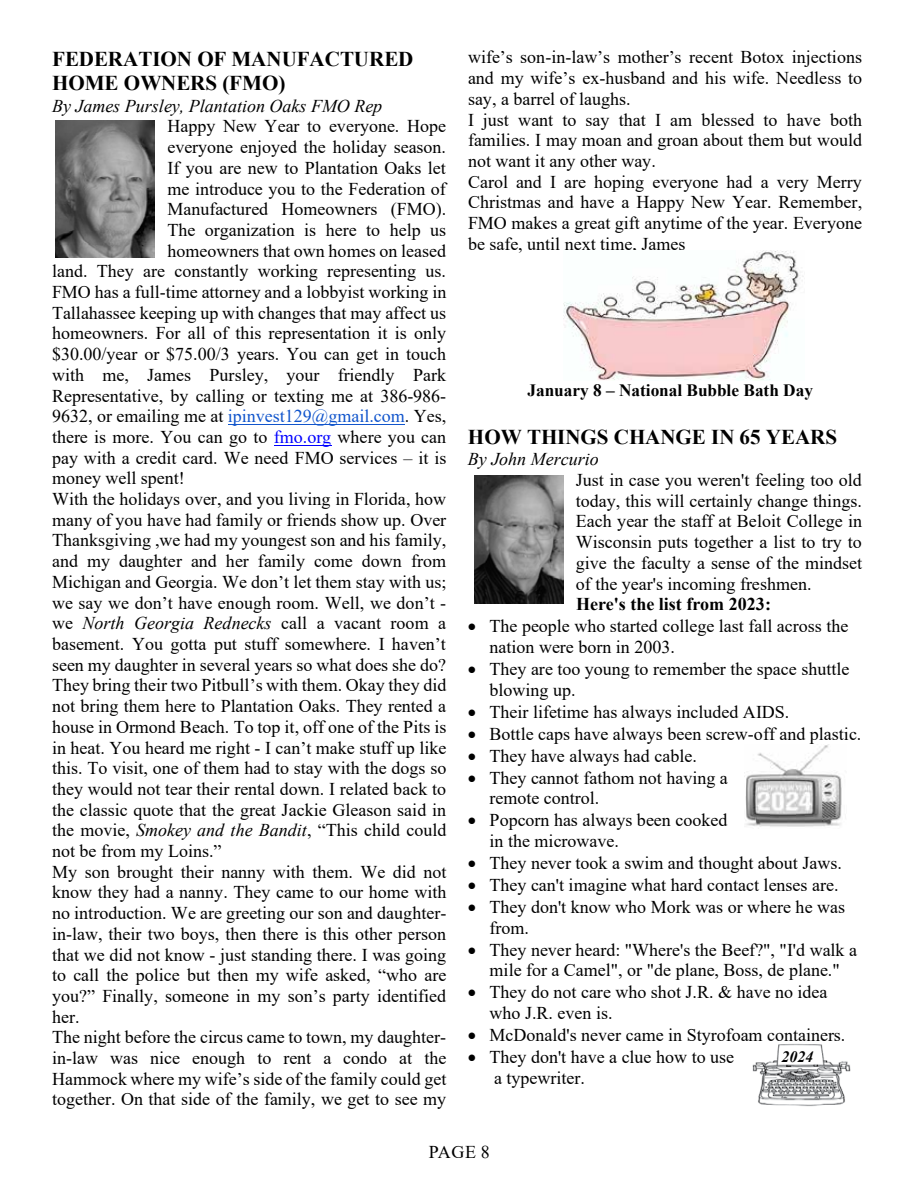
<style>
.page{position:relative;width:918px;height:1188px;background:#fff}
.page>*{position:absolute;margin:0;border:0;box-sizing:border-box;transform-origin:0 0}
.t1{font:700 21px/24.2px "Times New Roman";color:#000}
.t2{font:18px/20.7px "Times New Roman";color:#000}
.t3{font:italic 18px "Times New Roman";color:#000}
.t4{font:700 18px "Times New Roman";color:#000}
.t5{font:700 17.25px "Times New Roman";color:#000}
.t6{font:italic 700 15.9px "Times New Roman";color:#000}
.s1{color:#15c}
.s2{color:#00f}
.s3{font-style:normal}
.s4{font-style:italic}
</style>
<div class="page">
<hr style="left:228px;top:424px;width:177px;height:1px;background:#15c">
<hr style="left:274px;top:445px;width:57px;height:1px;background:#00f">
<img style="left:55px;top:121px;width:100px;height:137px">
<img style="left:474px;top:476px;width:89px;height:128px">
<img style="left:744px;top:745px;width:98px;height:82px">
<img style="left:752px;top:1044px;width:99px;height:62px">
<img style="left:771px;top:1047px;width:68px;height:16px">
<img style="left:563px;top:251px;width:241px;height:129px">
<p class="t1" style="left:52px;top:47px;width:363px">FEDERATION OF MANUFACTURED<br>HOME OWNERS (FMO)</p>
<p class="t3" style="left:52px;top:93px;width:332px">By James Pursley, Plantation Oaks FMO Rep</p>
<p class="t2" style="left:167px;top:116px;width:280px">Happy New Year to everyone. Hope</p>
<p class="t2" style="left:167px;top:136px;width:280px">everyone enjoyed the holiday season.</p>
<p class="t2" style="left:167px;top:157px;width:280px">If you are new to Plantation Oaks let</p>
<p class="t2" style="left:167px;top:178px;width:280px">me introduce you to the Federation of</p>
<p class="t2" style="left:167px;top:198px;width:280px">Manufactured Homeowners (FMO).</p>
<p class="t2" style="left:167px;top:219px;width:280px">The organization is here to help us</p>
<p class="t2" style="left:167px;top:240px;width:280px">homeowners that own homes on leased</p>
<p class="t2" style="left:52px;top:260px;width:395px">land. They are constantly working representing us.</p>
<p class="t2" style="left:52px;top:281px;width:396px">FMO has a full-time attorney and a lobbyist working in</p>
<p class="t2" style="left:52px;top:302px;width:396px">Tallahassee keeping up with changes that may affect us</p>
<p class="t2" style="left:52px;top:323px;width:396px">homeowners. For all of this representation it is only</p>
<p class="t2" style="left:52px;top:343px;width:396px">$30.00/year or $75.00/3 years. You can get in touch</p>
<p class="t2" style="left:52px;top:364px;width:396px">with me, James Pursley, your friendly Park</p>
<p class="t2" style="left:52px;top:385px;width:396px">Representative, by calling or texting me at 386-986-</p>
<p class="t2" style="left:52px;top:405px;width:396px">9632, or emailing me at <span class="s1">ipinvest129@gmail.com</span>. Yes,</p>
<p class="t2" style="left:52px;top:426px;width:396px">there is more. You can go to <span class="s2">fmo.org</span> where you can</p>
<p class="t2" style="left:52px;top:447px;width:396px">pay with a credit card. We need FMO services – it is</p>
<p class="t2" style="left:52px;top:467px;width:134px">money well spent!</p>
<p class="t2" style="left:52px;top:488px;width:396px">With the holidays over, and you living in Florida, how</p>
<p class="t2" style="left:52px;top:509px;width:396px">many of you have had family or friends show up. Over</p>
<p class="t2" style="left:52px;top:530px;width:396px">Thanksgiving ,we had my youngest son and his family,</p>
<p class="t2" style="left:52px;top:550px;width:395px">and my daughter and her family come down from</p>
<p class="t2" style="left:52px;top:571px;width:396px">Michigan and Georgia. We don’t let them stay with us;</p>
<p class="t2" style="left:52px;top:592px;width:396px">we say we don’t have enough room. Well, we don’t -</p>
<p class="t3" style="left:52px;top:611px;width:396px"><span class="s3">we</span> North Georgia Rednecks <span class="s3">call a vacant room a</span></p>
<p class="t2" style="left:52px;top:633px;width:395px">basement. You gotta put stuff somewhere. I haven’t</p>
<p class="t2" style="left:52px;top:654px;width:396px">seen my daughter in several years so what does she do?</p>
<p class="t2" style="left:52px;top:674px;width:396px">They bring their two Pitbull’s with them. Okay they did</p>
<p class="t2" style="left:52px;top:695px;width:396px">not bring them here to Plantation Oaks. They rented a</p>
<p class="t2" style="left:52px;top:716px;width:396px">house in Ormond Beach. To top it, off one of the Pits is</p>
<p class="t2" style="left:52px;top:737px;width:396px">in heat. You heard me right - I can’t make stuff up like</p>
<p class="t2" style="left:52px;top:757px;width:396px">this. To visit, one of them had to stay with the dogs so</p>
<p class="t2" style="left:52px;top:778px;width:395px">they would not tear their rental down. I related back to</p>
<p class="t2" style="left:52px;top:799px;width:396px">the classic quote that the great Jackie Gleason said in</p>
<p class="t2" style="left:52px;top:819px;width:396px">the movie, <span class="s4">Smokey and the Bandit</span>, “This child could</p>
<p class="t2" style="left:52px;top:840px;width:171px">not be from my Loins.”</p>
<p class="t2" style="left:52px;top:861px;width:396px">My son brought their nanny with them. We did not</p>
<p class="t2" style="left:52px;top:881px;width:396px">know they had a nanny. They came to our home with</p>
<p class="t2" style="left:52px;top:902px;width:396px">no introduction. We are greeting our son and daughter-</p>
<p class="t2" style="left:52px;top:923px;width:396px">in-law, their two boys, then there is this other person</p>
<p class="t2" style="left:52px;top:944px;width:396px">that we did not know - just standing there. I was going</p>
<p class="t2" style="left:52px;top:964px;width:396px">to call the police but then my wife asked, “who are</p>
<p class="t2" style="left:52px;top:985px;width:396px">you?” Finally, someone in my son’s party identified</p>
<p class="t2" style="left:52px;top:1006px;width:29px">her.</p>
<p class="t2" style="left:52px;top:1026px;width:396px">The night before the circus came to town, my daughter-</p>
<p class="t2" style="left:52px;top:1047px;width:396px">in-law was nice enough to rent a condo at the</p>
<p class="t2" style="left:52px;top:1068px;width:396px">Hammock where my wife’s side of the family could get</p>
<p class="t2" style="left:52px;top:1089px;width:396px">together. On that side of the family, we get to see my</p>
<p class="t2" style="left:468px;top:47px;width:396px">wife’s son-in-law’s mother’s recent Botox injections and my wife’s ex-husband and his wife. Needless to say, a barrel of laughs.<br>I just want to say that I am blessed to have both families. I may moan and groan about them but would not want it any other way.<br>Carol and I are hoping everyone had a very Merry Christmas and have a Happy New Year. Remember, FMO makes a great gift anytime of the year. Everyone be safe, until next time, James</p>
<p class="t5" style="left:527px;top:378px;width:287px">January 8 – National Bubble Bath Day</p>
<p class="t1" style="left:468px;top:424px;width:371px">HOW THINGS CHANGE IN 65 YEARS</p>
<p class="t3" style="left:468px;top:447px;width:132px">By John Mercurio</p>
<p class="t2" style="left:576px;top:469px;width:288px;text-align:justify">Just in case you weren't feeling too old today, this will certainly change things.<br>Each year the staff at Beloit College in Wisconsin puts together a list to try to give the faculty a sense of the mindset of the year's incoming freshmen.</p>
<p class="t4" style="left:576px;top:591px;width:197px">Here's the list from 2023:</p>
<p class="t2" style="left:490px;top:615px;width:360px;text-indent:-22px">• The people who started college last fall across the nation were born in 2003.</p>
<p class="t2" style="left:490px;top:658px;width:361px;text-indent:-22px">• They are too young to remember the space shuttle blowing up.</p>
<p class="t2" style="left:468px;top:701px;width:323px">• Their lifetime has always included AIDS.</p>
<p class="t2" style="left:468px;top:723px;width:395px">• Bottle caps have always been screw-off and plastic.</p>
<p class="t2" style="left:468px;top:745px;width:230px">• They have always had cable.</p>
<p class="t2" style="left:490px;top:767px;width:240px;text-indent:-22px">• They cannot fathom not having a remote control.</p>
<p class="t2" style="left:490px;top:809px;width:239px;text-indent:-22px">• Popcorn has always been cooked in the microwave.</p>
<p class="t2" style="left:468px;top:852px;width:375px">• They never took a swim and thought about Jaws.</p>
<p class="t2" style="left:468px;top:874px;width:372px">• They can't imagine what hard contact lenses are.</p>
<p class="t2" style="left:490px;top:896px;width:357px;text-indent:-22px">• They don't know who Mork was or where he was from.</p>
<p class="t2" style="left:468px;top:939px;width:391px;text-align:center">• They never heard: "Where's the Beef?", "I'd walk a mile for a Camel", or "de plane, Boss, de plane."</p>
<p class="t2" style="left:490px;top:981px;width:339px;text-indent:-22px">• They do not care who shot J.R. &amp; have no idea who J.R. even is.</p>
<p class="t2" style="left:468px;top:1024px;width:379px">• McDonald's never came in Styrofoam containers.</p>
<p class="t2" style="left:494px;top:1046px;width:242px;text-indent:-26px">• They don't have a clue how to use a typewriter.</p>
<p class="t6" style="left:782px;top:1045px;width:33px">2024</p>
<p class="t2" style="left:429px;top:1141px;width:63px">PAGE 8</p>
</div>
